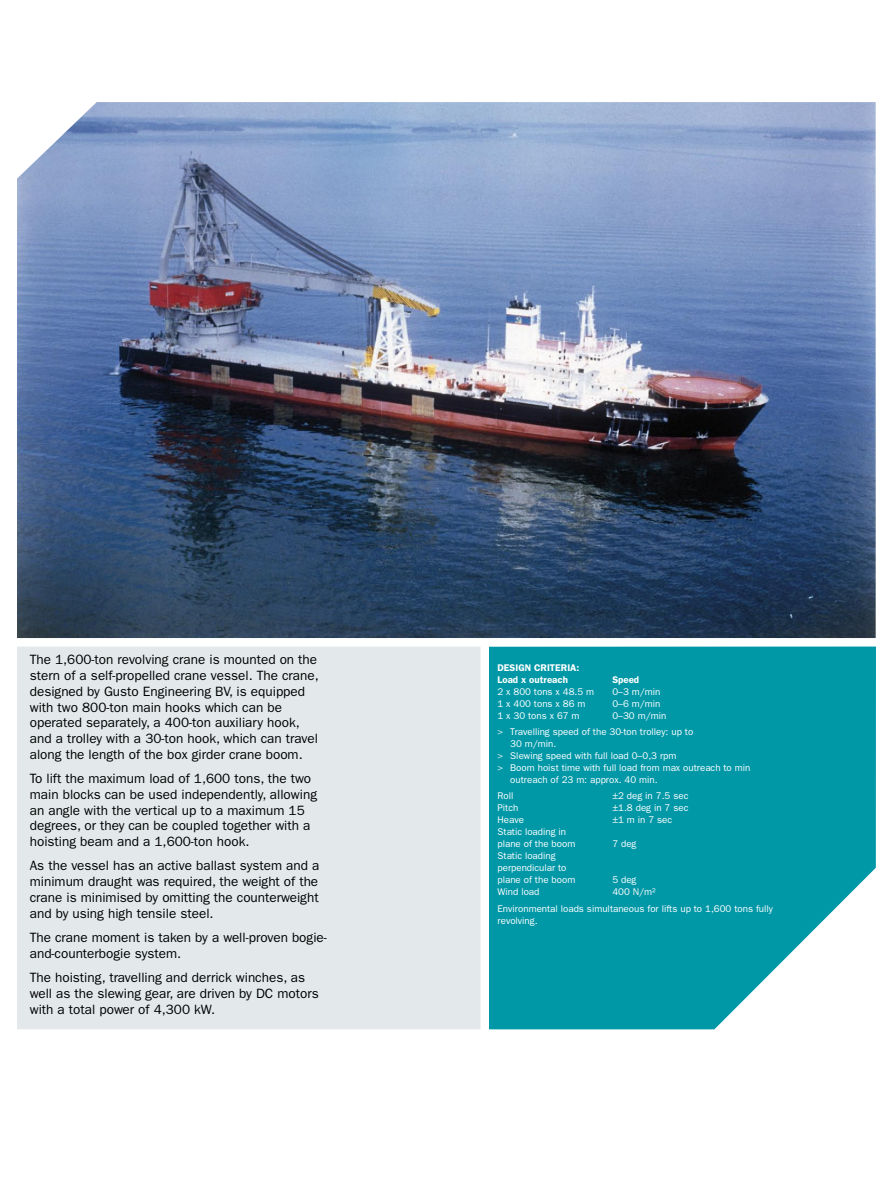
<style>
.page{position:relative;width:893px;height:1191px;background:#fff}
.page>*{position:absolute;margin:0;border:0;box-sizing:border-box;transform-origin:0 0}
.t1{font:13.5px/15.8px "ITC Franklin Gothic Std";color:#000}
.t2{font:9.75px/12px "Franklin Gothic";color:#fff}
.t3{font:600 9.75px/12px "Franklin Gothic";color:#fff}
</style>
<div class="page">
<div style="left:17px;top:646px;width:463px;height:383px;background:#e3e9eb"></div>
<img style="left:17px;top:102px;width:859px;height:536px">
<svg style="left:489px;top:646px;width:387px;height:383px;background:#16a1ae"></svg>
<p class="t1" style="left:30px;top:652px;width:291px">The 1,600-ton revolving crane is mounted on the stern of a self-propelled crane vessel. The crane, designed by Gusto Engineering BV, is equipped with two 800-ton main hooks which can be operated separately, a 400-ton auxiliary hook, and a trolley with a 30-ton hook, which can travel along the length of the box girder crane boom.</p>
<p class="t1" style="left:30px;top:770px;width:289px">To lift the maximum load of 1,600 tons, the two main blocks can be used independently, allowing an angle with the vertical up to a maximum 15 degrees, or they can be coupled together with a hoisting beam and a 1,600-ton hook.</p>
<p class="t1" style="left:30px;top:858px;width:291px;text-align:justify">As the vessel has an active ballast system and a minimum draught was required, the weight of the crane is minimised by omitting the counterweight and by using high tensile steel.</p>
<p class="t1" style="left:30px;top:929px;width:299px">The crane moment is taken by a well-proven bogie&shy;and-counterbogie system.</p>
<p class="t1" style="left:30px;top:969px;width:291px">The hoisting, travelling and derrick winches, as well as the slewing gear, are driven by DC motors with a total power of 4,300 kW.</p>
<p class="t3" style="left:497px;top:661px;width:83px">DESIGN CRITERIA:<br>Load x outreach</p>
<p class="t3" style="left:612px;top:673px;width:28px">Speed</p>
<p class="t2" style="left:497px;top:685px;width:98px">2 x 800 tons x 48.5 m</p>
<p class="t2" style="left:612px;top:685px;width:50px">0–3 m/min</p>
<p class="t2" style="left:497px;top:697px;width:89px">1 x 400 tons x 86 m</p>
<p class="t2" style="left:612px;top:697px;width:50px">0–6 m/min</p>
<p class="t2" style="left:497px;top:709px;width:84px">1 x 30 tons x 67 m</p>
<p class="t2" style="left:497px;top:707px;width:197px;line-height:16.2px;text-indent:115px">0–30 m/min<br>&gt; Travelling speed of the 30-ton trolley: up to</p>
<p class="t2" style="left:510px;top:737px;width:48px">30 m/min.</p>
<p class="t2" style="left:497px;top:749px;width:180px">&gt; Slewing speed with full load 0–0,3 rpm</p>
<p class="t2" style="left:497px;top:761px;width:254px">&gt; Boom hoist time with full load from max outreach to min</p>
<p class="t2" style="left:510px;top:773px;width:149px">outreach of 23 m: approx. 40 min.</p>
<p class="t2" style="left:497px;top:790px;width:17px">Roll</p>
<p class="t2" style="left:612px;top:790px;width:78px">±2 deg in 7.5 sec</p>
<p class="t2" style="left:497px;top:802px;width:22px">Pitch</p>
<p class="t2" style="left:612px;top:802px;width:78px">±1.8 deg in 7 sec</p>
<p class="t2" style="left:497px;top:814px;width:28px">Heave</p>
<p class="t2" style="left:612px;top:814px;width:61px">±1 m in 7 sec</p>
<p class="t2" style="left:497px;top:826px;width:79px">Static loading in plane of the boom</p>
<p class="t2" style="left:612px;top:838px;width:26px">7 deg</p>
<p class="t2" style="left:497px;top:850px;width:79px">Static loading perpendicular to plane of the boom</p>
<p class="t2" style="left:612px;top:874px;width:26px">5 deg</p>
<p class="t2" style="left:497px;top:884px;width:277px;line-height:16.2px;text-align:center">400 N/m²<br>Environmental loads simultaneous for lifts up to 1,600 tons fully</p>
<p class="t2" style="left:497px;top:914px;width:42px">revolving.</p>
<p class="t2" style="left:497px;top:886px;width:43px">Wind load</p>
</div>
